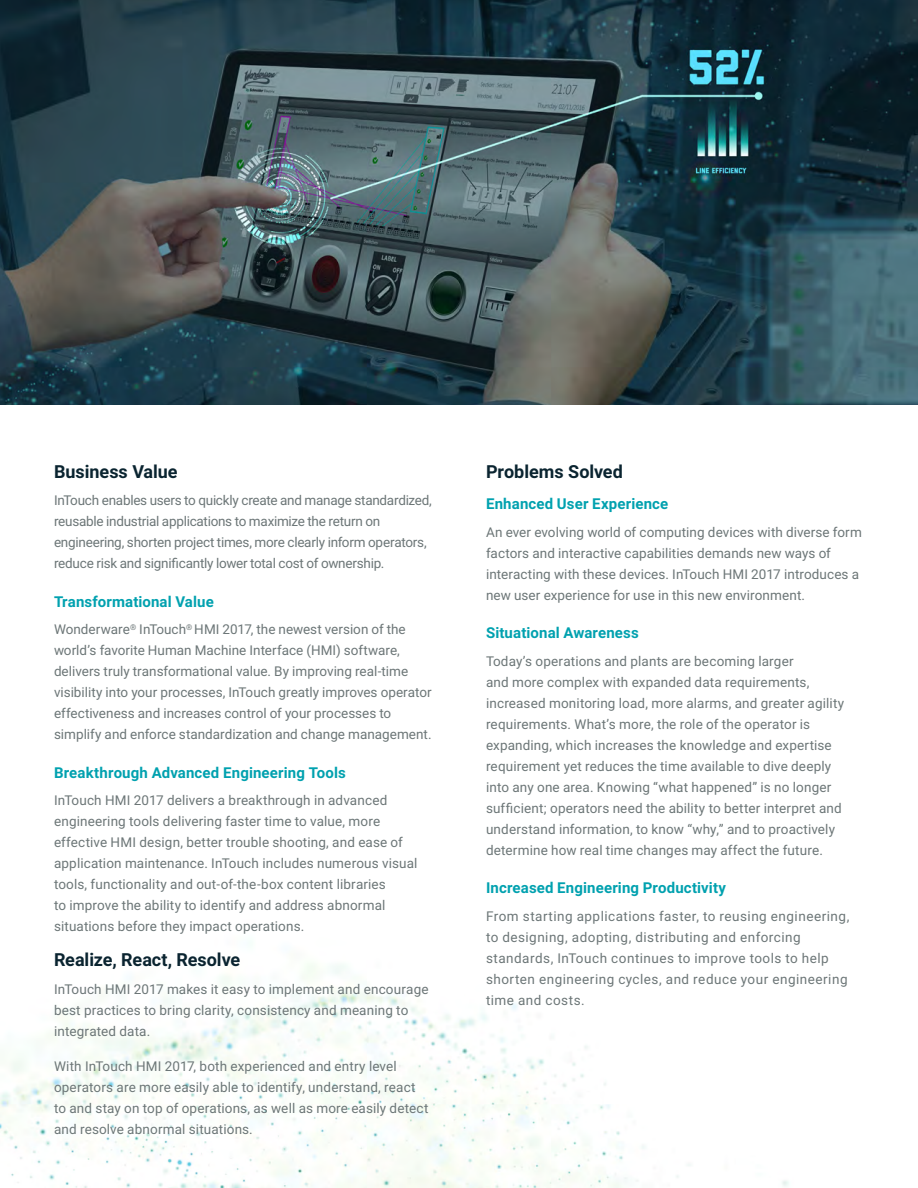
<style>
.page{position:relative;width:918px;height:1188px;background:#fff}
.page>*{position:absolute;margin:0;border:0;box-sizing:border-box;transform-origin:0 0}
.t1{font:700 18px "Roboto";color:#0a2430}
.t2{font:700 15px "Roboto";letter-spacing:.01em;color:#00a1af}
.t3{font:13.5px/21px "Roboto";letter-spacing:.01em;color:#6c7677}
.t4{font:13.5px/21px "Roboto";letter-spacing:-.02em;color:#6c7677}
.t5{font:13.5px/21px "Roboto";letter-spacing:.035em;color:#6c7677}
</style>
<div class="page">
<img style="left:0;top:964px;width:789px;height:224px">
<img style="left:0;top:0;width:918px;height:405px">
<h1 class="t1" style="left:54px;top:461px;width:125px">Business Value</h1>
<p class="t4" style="left:54px;top:490px;width:379px">InTouch enables users to quickly create and manage standardized, reusable industrial applications to maximize the return on engineering, shorten project times, more clearly inform operators, reduce risk and significantly lower total cost of ownership.</p>
<p class="t2" style="left:54px;top:593px;width:161px">Transformational Value</p>
<p class="t3" style="left:54px;top:619px;width:379px">Wonderware<sup>®</sup> InTouch<sup>®</sup> HMI 2017, the newest version of the world’s favorite Human Machine Interface (HMI) software, delivers truly transformational value. By improving real-time visibility into your processes, InTouch greatly improves operator effectiveness and increases control of your processes to simplify and enforce standardization and change management.</p>
<p class="t2" style="left:54px;top:764px;width:293px">Breakthrough Advanced Engineering Tools</p>
<p class="t3" style="left:54px;top:790px;width:365px">InTouch HMI 2017 delivers a breakthrough in advanced engineering tools delivering faster time to value, more effective HMI design, better trouble shooting, and ease of application maintenance. InTouch includes numerous visual tools, functionality and out-of-the-box content libraries<br>to improve the ability to identify and address abnormal situations before they impact operations.</p>
<h1 class="t1" style="left:54px;top:950px;width:188px">Realize, React, Resolve</h1>
<p class="t3" style="left:54px;top:979px;width:376px">InTouch HMI 2017 makes it easy to implement and encourage best practices to bring clarity, consistency and meaning to integrated data.</p>
<p class="t3" style="left:54px;top:1056px;width:376px">With InTouch HMI 2017, both experienced and entry level operators are more easily able to identify, understand, react to and stay on top of operations, as well as more easily detect and resolve abnormal situations.</p>
<h1 class="t1" style="left:486px;top:461px;width:138px">Problems Solved</h1>
<p class="t2" style="left:486px;top:495px;width:184px">Enhanced User Experience</p>
<p class="t3" style="left:486px;top:522px;width:377px">An ever evolving world of computing devices with diverse form factors and interactive capabilities demands new ways of interacting with these devices. InTouch HMI 2017 introduces a new user experience for use in this new environment.</p>
<p class="t2" style="left:486px;top:624px;width:154px">Situational Awareness</p>
<p class="t3" style="left:486px;top:651px;width:360px">Today’s operations and plants are becoming larger<br>and more complex with expanded data requirements, increased monitoring load, more alarms, and greater agility requirements. What’s more, the role of the operator is expanding, which increases the knowledge and expertise requirement yet reduces the time available to dive deeply into any one area. Knowing “what happened” is no longer sufficient; operators need the ability to better interpret and understand information, to know “why,” and to proactively determine how real time changes may affect the future.</p>
<p class="t2" style="left:486px;top:879px;width:242px">Increased Engineering Productivity</p>
<p class="t5" style="left:486px;top:906px;width:365px">From starting applications faster, to reusing engineering, to designing, adopting, distributing and enforcing standards, InTouch continues to improve tools to help shorten engineering cycles, and reduce your engineering time and costs.</p>
</div>
